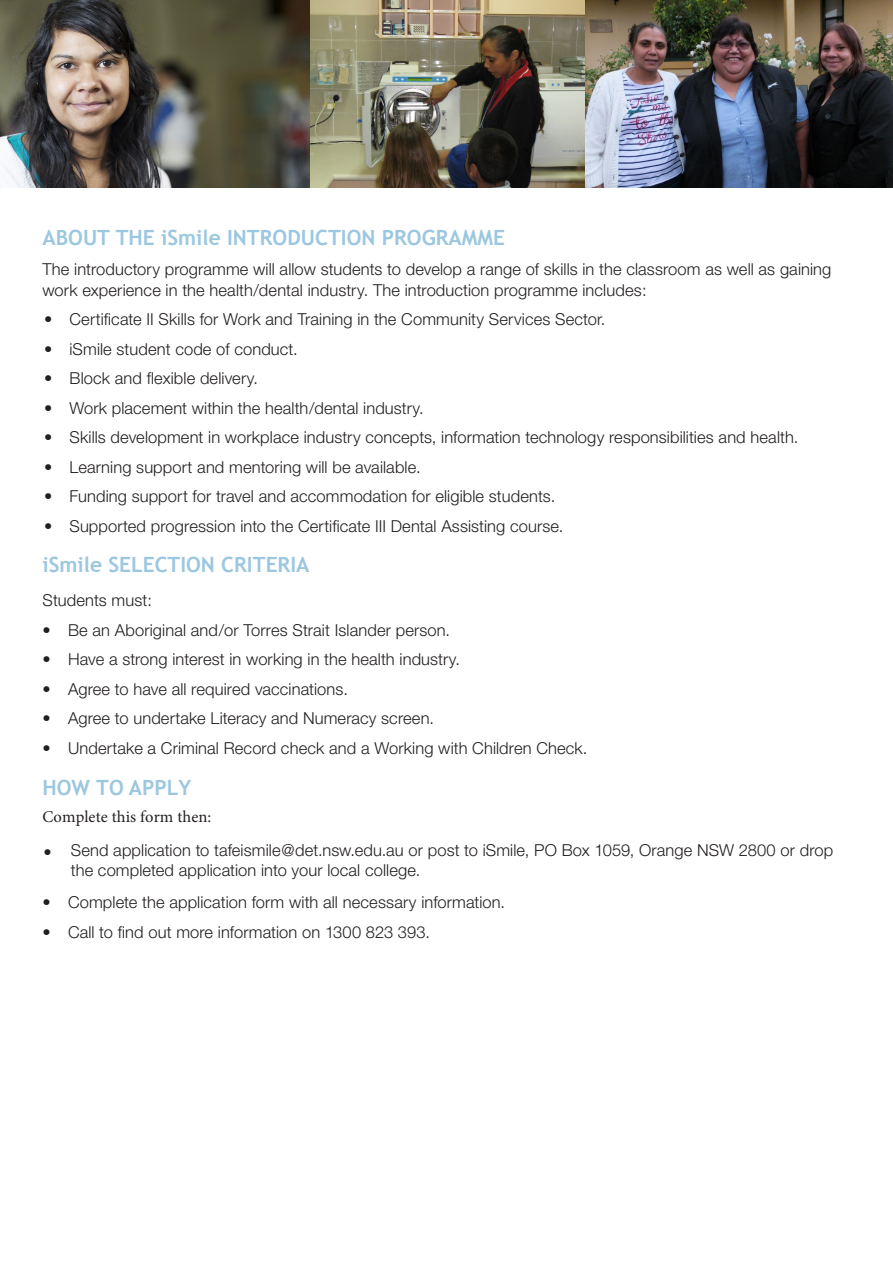
<style>
.page{position:relative;width:893px;height:1263px;background:#fff}
.page>*{position:absolute;margin:0;border:0;box-sizing:border-box;transform-origin:0 0}
.Heading{font:700 21px "Trebuchet MS";color:#9bc7e0}
.t1{font:300 16.5px/21px "Helvetica Neue";letter-spacing:.005em;color:#231f20}
.t2{font:16.5px "Minion Pro";letter-spacing:.005em;color:#231f20}
</style>
<div class="page">
<img style="left:312px;top:0;width:581px;height:187px">
<img style="left:0;top:0;width:312px;height:187px">
<p class="Heading" style="left:43px;top:225px;width:464px">ABOUT THE iSmile INTRODUCTION PROGRAMME</p>
<p class="t1" style="left:43px;top:258px;width:790px">The introductory programme will allow students to develop a range of skills in the classroom as well as gaining work experience in the health/dental industry. The introduction programme includes:</p>
<p class="t1" style="left:44px;top:308px;width:563px">• Certificate II Skills for Work and Training in the Community Services Sector.</p>
<p class="t1" style="left:44px;top:338px;width:255px">• iSmile student code of conduct.</p>
<p class="t1" style="left:44px;top:367px;width:216px">• Block and flexible delivery.</p>
<p class="t1" style="left:44px;top:397px;width:381px">• Work placement within the health/dental industry.</p>
<p class="t1" style="left:44px;top:426px;width:756px">• Skills development in workplace industry concepts, information technology responsibilities and health.</p>
<p class="t1" style="left:44px;top:456px;width:378px">• Learning support and mentoring will be available.</p>
<p class="t1" style="left:44px;top:485px;width:513px">• Funding support for travel and accommodation for eligible students.</p>
<p class="t1" style="left:44px;top:515px;width:521px">• Supported progression into the Certificate III Dental Assisting course.</p>
<p class="Heading" style="left:43px;top:552px;width:269px">iSmile SELECTION CRITERIA</p>
<p class="t1" style="left:43px;top:589px;width:111px">Students must:</p>
<p class="t1" style="left:43px;top:619px;width:409px">• Be an Aboriginal and/or Torres Strait Islander person.</p>
<p class="t1" style="left:43px;top:648px;width:419px">• Have a strong interest in working in the health industry.</p>
<p class="t1" style="left:43px;top:678px;width:307px">• Agree to have all required vaccinations.</p>
<p class="t1" style="left:43px;top:707px;width:393px">• Agree to undertake Literacy and Numeracy screen.</p>
<p class="t1" style="left:43px;top:737px;width:546px">• Undertake a Criminal Record check and a Working with Children Check.</p>
<p class="Heading" style="left:43px;top:774px;width:150px">HOW TO APPLY</p>
<p class="t2" style="left:43px;top:805px;width:170px">Complete this form then:</p>
<p class="t1" style="left:43px;top:841px;width:10px">•</p>
<p class="t1" style="left:71px;top:840px;width:764px;line-height:20.1px">Send application to tafeismile@det.nsw.edu.au or post to iSmile, PO Box 1059, Orange NSW 2800 or drop the completed application into your local college.</p>
<p class="t1" style="left:43px;top:891px;width:464px">• Complete the application form with all necessary information.</p>
<p class="t1" style="left:43px;top:921px;width:10px">•</p>
<p class="t1" style="left:68px;top:921px;width:363px">Call to find out more information on 1300 823 393.</p>
</div>
